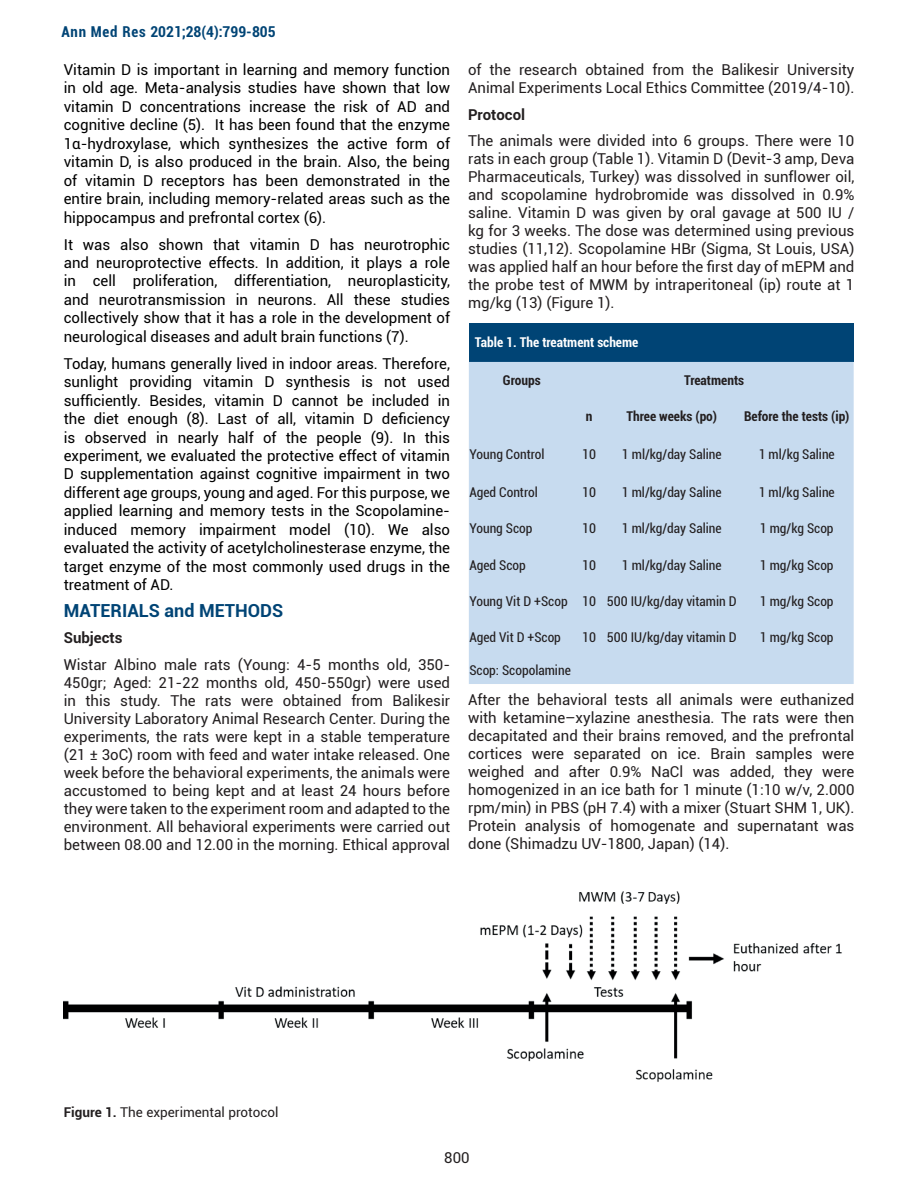
<style>
.page{position:relative;width:918px;height:1188px;background:#fff}
.page>*{position:absolute;margin:0;border:0;box-sizing:border-box;transform-origin:0 0}
.t1{font:700 18px "Roboto";color:#004475}
.t2{font:15px/18px "Roboto";color:#231f20;text-align:justify}
.t3{font:15px/18.5px "Roboto";color:#000;text-align:justify}
.t4{font:700 condensed 15px "Roboto";color:#004475}
.t5{font:700 15px "Roboto";color:#231f20}
.t6{font:condensed 13.5px "Roboto";color:#231f20}
.t7{font:700 condensed 13.5px "Roboto";color:#231f20}
.t8{font:13.5px "Roboto";color:#231f20}
.t9{font:700 condensed 13.5px "Roboto";color:#fff}
.s1{font-weight:700}
</style>
<div class="page">
<div style="left:469px;top:323px;width:385px;height:39px;background:#004475"></div>
<div style="left:469px;top:362px;width:385px;height:322px;background:#c7dbef"></div>
<img style="left:64px;top:891px;width:778px;height:191px">
<p class="t4" style="left:61px;top:21px;width:216px">Ann Med Res 2021;28(4):799-805</p>
<p class="t3" style="left:64px;top:60px;width:388px">Vitamin D is important in learning and memory function in old age. Meta-analysis studies have shown that low vitamin D concentrations increase the risk of AD and cognitive decline (5). It has been found that the enzyme 1α-hydroxylase, which synthesizes the active form of vitamin D, is also produced in the brain. Also, the being of vitamin D receptors has been demonstrated in the entire brain, including memory-related areas such as the hippocampus and prefrontal cortex (6).</p>
<p class="t3" style="left:64px;top:234px;width:388px">It was also shown that vitamin D has neurotrophic and neuroprotective effects. In addition, it plays a role in cell proliferation, differentiation, neuroplasticity, and neurotransmission in neurons. All these studies collectively show that it has a role in the development of neurological diseases and adult brain functions (7).</p>
<p class="t3" style="left:64px;top:354px;width:388px">Today, humans generally lived in indoor areas. Therefore, sunlight providing vitamin D synthesis is not used sufficiently. Besides, vitamin D cannot be included in the diet enough (8). Last of all, vitamin D deficiency is observed in nearly half of the people (9). In this experiment, we evaluated the protective effect of vitamin D supplementation against cognitive impairment in two different age groups, young and aged. For this purpose, we applied learning and memory tests in the Scopolamine&shy;induced memory impairment model (10). We also evaluated the activity of acetylcholinesterase enzyme, the target enzyme of the most commonly used drugs in the treatment of AD.</p>
<p class="t1" style="left:64px;top:598px;width:221px">MATERIALS and METHODS</p>
<p class="t5" style="left:64px;top:627px;width:60px">Subjects</p>
<p class="t2" style="left:64px;top:655px;width:388px">Wistar Albino male rats (Young: 4-5 months old, 350- 450gr; Aged: 21-22 months old, 450-550gr) were used in this study. The rats were obtained from Balikesir University Laboratory Animal Research Center. During the experiments, the rats were kept in a stable temperature (21 ± 3oC) room with feed and water intake released. One week before the behavioral experiments, the animals were accustomed to being kept and at least 24 hours before they were taken to the experiment room and adapted to the environment. All behavioral experiments were carried out between 08.00 and 12.00 in the morning. Ethical approval</p>
<p class="t2" style="left:468px;top:60px;width:388px">of the research obtained from the Balikesir University<br>Animal Experiments Local Ethics Committee (2019/4-10).</p>
<p class="t5" style="left:468px;top:104px;width:59px">Protocol</p>
<p class="t2" style="left:468px;top:131px;width:388px">The animals were divided into 6 groups. There were 10 rats in each group (Table 1). Vitamin D (Devit-3 amp, Deva Pharmaceuticals, Turkey) was dissolved in sunflower oil, and scopolamine hydrobromide was dissolved in 0.9% saline. Vitamin D was given by oral gavage at 500 IU / kg for 3 weeks. The dose was determined using previous studies (11,12). Scopolamine HBr (Sigma, St Louis, USA) was applied half an hour before the first day of mEPM and the probe test of MWM by intraperitoneal (ip) route at 1 mg/kg (13) (Figure 1).</p>
<p class="t9" style="left:475px;top:333px;width:165px">Table 1. The treatment scheme</p>
<p class="t7" style="left:503px;top:371px;width:39px">Groups</p>
<p class="t7" style="left:684px;top:371px;width:61px">Treatments</p>
<p class="t7" style="left:586px;top:407px;width:8px">n</p>
<p class="t7" style="left:626px;top:407px;width:92px">Three weeks (po)</p>
<p class="t7" style="left:744px;top:407px;width:107px">Before the tests (ip)</p>
<p class="t6" style="left:469px;top:444px;width:77px">Young Control</p>
<p class="t6" style="left:582px;top:444px;width:15px">10</p>
<p class="t6" style="left:622px;top:444px;width:101px">1 ml/kg/day Saline</p>
<p class="t6" style="left:759px;top:444px;width:78px">1 ml/kg Saline</p>
<p class="t6" style="left:469px;top:482px;width:70px">Aged Control</p>
<p class="t6" style="left:582px;top:482px;width:15px">10</p>
<p class="t6" style="left:622px;top:482px;width:101px">1 ml/kg/day Saline</p>
<p class="t6" style="left:759px;top:482px;width:78px">1 ml/kg Saline</p>
<p class="t6" style="left:469px;top:519px;width:65px">Young Scop</p>
<p class="t6" style="left:582px;top:519px;width:15px">10</p>
<p class="t6" style="left:622px;top:519px;width:101px">1 ml/kg/day Saline</p>
<p class="t6" style="left:760px;top:519px;width:75px">1 mg/kg Scop</p>
<p class="t6" style="left:469px;top:555px;width:58px">Aged Scop</p>
<p class="t6" style="left:582px;top:555px;width:15px">10</p>
<p class="t6" style="left:622px;top:555px;width:101px">1 ml/kg/day Saline</p>
<p class="t6" style="left:760px;top:555px;width:75px">1 mg/kg Scop</p>
<p class="t6" style="left:469px;top:592px;width:269px">Young Vit D +Scop 10 500 IU/kg/day vitamin D</p>
<p class="t6" style="left:760px;top:592px;width:75px">1 mg/kg Scop</p>
<p class="t6" style="left:469px;top:628px;width:93px">Aged Vit D +Scop</p>
<p class="t6" style="left:582px;top:628px;width:156px">10 500 IU/kg/day vitamin D</p>
<p class="t6" style="left:760px;top:628px;width:75px">1 mg/kg Scop</p>
<p class="t6" style="left:469px;top:661px;width:103px">Scop: Scopolamine</p>
<p class="t2" style="left:468px;top:690px;width:388px">After the behavioral tests all animals were euthanized with ketamine–xylazine anesthesia. The rats were then decapitated and their brains removed, and the prefrontal cortices were separated on ice. Brain samples were weighed and after 0.9% NaCl was added, they were homogenized in an ice bath for 1 minute (1:10 w/v, 2.000 rpm/min) in PBS (pH 7.4) with a mixer (Stuart SHM 1, UK).<br>Protein analysis of homogenate and supernatant was done (Shimadzu UV-1800, Japan) (14).</p>
<p class="t8" style="left:64px;top:1103px;width:216px"><span class="s1">Figure 1.</span> The experimental protocol</p>
<p class="t2" style="left:444px;top:1148px;width:27px">800</p>
</div>
